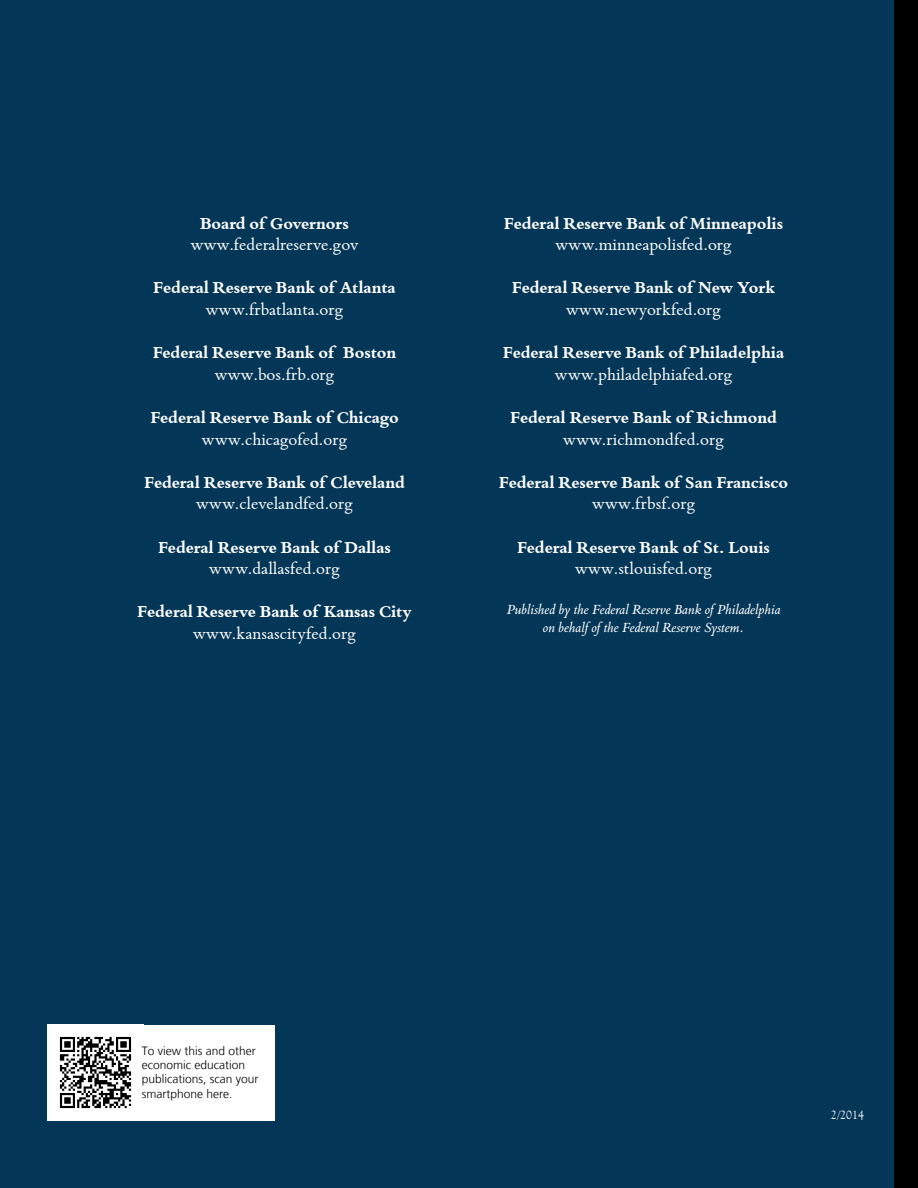
<style>
.page{position:relative;width:918px;height:1188px;background:#043657}
.page>*{position:absolute;margin:0;border:0;box-sizing:border-box;transform-origin:0 0}
.t1{font:700 18px "Bembo";color:#fff}
.t2{font:18px "Bembo";color:#fff}
.t3{font:italic 15px/18px "Bembo";color:#fff;text-align:center}
.t4{font:300 12px/14.4px "Frutiger LT";color:#000}
.t5{font:12px "Goudy Old Style BT";color:#fff}
</style>
<div class="page">
<div style="left:894px;top:0;width:24px;height:1188px;background:#000"></div>
<div style="left:48px;top:1025px;width:226px;height:95px;background:#fff"></div>
<img style="left:59px;top:1036px;width:73px;height:73px">
<p class="t1" style="left:200px;top:213px;width:150px">Board of Governors</p>
<p class="t2" style="left:190px;top:235px;width:170px">www.federalreserve.gov</p>
<p class="t1" style="left:153px;top:278px;width:244px">Federal Reserve Bank of Atlanta</p>
<p class="t2" style="left:206px;top:300px;width:139px">www.frbatlanta.org</p>
<p class="t1" style="left:153px;top:343px;width:245px">Federal Reserve Bank of Boston</p>
<p class="t2" style="left:214px;top:364px;width:122px">www.bos.frb.org</p>
<p class="t1" style="left:150px;top:408px;width:250px">Federal Reserve Bank of Chicago</p>
<p class="t2" style="left:202px;top:429px;width:147px">www.chicagofed.org</p>
<p class="t1" style="left:144px;top:472px;width:262px">Federal Reserve Bank of Cleveland</p>
<p class="t2" style="left:196px;top:494px;width:159px">www.clevelandfed.org</p>
<p class="t1" style="left:158px;top:537px;width:234px">Federal Reserve Bank of Dallas</p>
<p class="t2" style="left:209px;top:559px;width:133px">www.dallasfed.org</p>
<p class="t1" style="left:137px;top:602px;width:276px">Federal Reserve Bank of Kansas City</p>
<p class="t2" style="left:193px;top:624px;width:165px">www.kansascityfed.org</p>
<p class="t1" style="left:504px;top:213px;width:281px">Federal Reserve Bank of Minneapolis</p>
<p class="t2" style="left:555px;top:235px;width:178px">www.minneapolisfed.org</p>
<p class="t1" style="left:512px;top:278px;width:265px">Federal Reserve Bank of New York</p>
<p class="t2" style="left:566px;top:300px;width:157px">www.newyorkfed.org</p>
<p class="t1" style="left:503px;top:343px;width:283px">Federal Reserve Bank of Philadelphia</p>
<p class="t2" style="left:555px;top:364px;width:179px">www.philadelphiafed.org</p>
<p class="t1" style="left:510px;top:408px;width:268px">Federal Reserve Bank of Richmond</p>
<p class="t2" style="left:563px;top:429px;width:163px">www.richmondfed.org</p>
<p class="t1" style="left:499px;top:472px;width:291px">Federal Reserve Bank of San Francisco</p>
<p class="t2" style="left:592px;top:494px;width:105px">www.frbsf.org</p>
<p class="t1" style="left:517px;top:537px;width:255px">Federal Reserve Bank of St. Louis</p>
<p class="t2" style="left:575px;top:559px;width:139px">www.stlouisfed.org</p>
<p class="t3" style="left:506px;top:600px;width:276px">Published by the Federal Reserve Bank of Philadelphia on behalf of the Federal Reserve System.</p>
<p class="t4" style="left:142px;top:1043px;width:118px">To view this and other economic education publications, scan your smartphone here.</p>
<p class="t5" style="left:831px;top:1108px;width:35px">2/2014</p>
</div>
